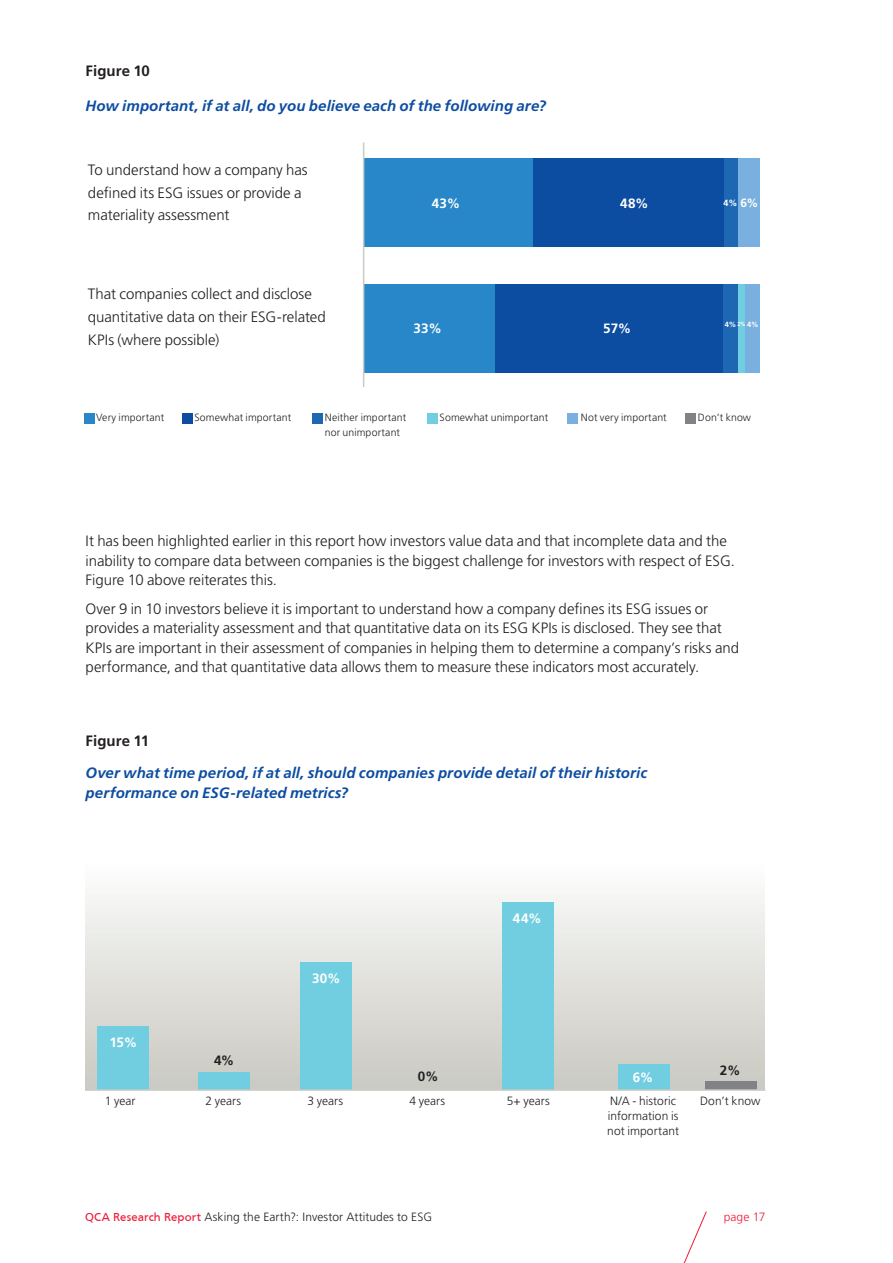
<style>
.page{position:relative;width:893px;height:1263px;background:#fff}
.page>*{position:absolute;margin:0;border:0;box-sizing:border-box;transform-origin:0 0}
.t1{font:300 15px/19.5px "Frutiger LT";color:#231f20}
.t2{font:italic 700 15px/19.5px "Frutiger LT Std";letter-spacing:.005em;color:#0d4da1}
.t3{font:700 15px "Frutiger LT";color:#231f20}
.t4{font:700 13.5px "Frutiger LT";letter-spacing:.02em;color:#fff}
.t5{font:700 13.5px "Frutiger LT";color:#231f20}
.t6{font:300 12px/15px "Frutiger LT";letter-spacing:.005em;color:#231f20}
.t7{font:300 12px "Frutiger LT";letter-spacing:.01em;color:#ed1a37}
.t8{font:700 12px "Frutiger LT";color:#fff}
.t9{font:300 10.5px "Frutiger LT";letter-spacing:.015em;color:#231f20}
.t10{font:700 9px "Frutiger LT";color:#fff}
.t11{font:700 7.5px "Frutiger LT";color:#fff}
.s1{font-size:6px}
.s2{font-family:"Frutiger";font-weight:400;color:#ed1a37}
</style>
<div class="page">
<svg style="left:683px;top:1211px;width:24px;height:52px"></svg>
<div style="left:85px;top:413px;width:10px;height:11px;background:#2787c8"></div>
<div style="left:182px;top:413px;width:11px;height:11px;background:#0d4da1"></div>
<div style="left:312px;top:413px;width:11px;height:11px;background:#1e67b3"></div>
<div style="left:427px;top:413px;width:10px;height:11px;background:#71cee1"></div>
<div style="left:567px;top:413px;width:11px;height:11px;background:#79b0df"></div>
<div style="left:685px;top:413px;width:11px;height:11px;background:#808285"></div>
<div style="left:737px;top:159px;width:22px;height:88px;background:#79b0df"></div>
<div style="left:723px;top:159px;width:14px;height:88px;background:#1e67b3"></div>
<div style="left:532px;top:159px;width:191px;height:88px;background:#0d4da1"></div>
<div style="left:364px;top:159px;width:169px;height:88px;background:#2787c8"></div>
<div style="left:745px;top:284px;width:14px;height:88px;background:#79b0df"></div>
<div style="left:737px;top:284px;width:8px;height:88px;background:#71cee1"></div>
<div style="left:723px;top:284px;width:14px;height:88px;background:#1e67b3"></div>
<div style="left:495px;top:284px;width:228px;height:88px;background:#0d4da1"></div>
<div style="left:364px;top:284px;width:131px;height:88px;background:#2787c8"></div>
<hr style="left:363px;top:142px;width:1px;height:245px;background:#cacbc4">
<div style="left:85px;top:862px;width:680px;height:228px;background:linear-gradient(to bottom,#fdfdfc,#c9c9c1)"></div>
<div style="left:97px;top:1026px;width:52px;height:64px;background:#71cee1"></div>
<div style="left:198px;top:1073px;width:52px;height:17px;background:#71cee1"></div>
<div style="left:300px;top:962px;width:52px;height:128px;background:#71cee1"></div>
<div style="left:502px;top:902px;width:52px;height:188px;background:#71cee1"></div>
<div style="left:618px;top:1064px;width:52px;height:26px;background:#71cee1"></div>
<div style="left:705px;top:1081px;width:52px;height:9px;background:#808285"></div>
<hr style="left:85px;top:1089px;width:680px;height:2px;background:#cacbc4">
<p class="t3" style="left:86px;top:62px;width:66px">Figure 10</p>
<p class="t2" style="left:86px;top:96px;width:462px">How important, if at all, do you believe each of the following are?</p>
<p class="t1" style="left:88px;top:159px;width:221px;line-height:22.5px">To understand how a company has defined its ESG issues or provide a materiality assessment</p>
<p class="t1" style="left:88px;top:283px;width:239px;line-height:22.5px">That companies collect and disclose quantitative data on their ESG-related<br>KPIs (where possible)</p>
<p class="t4" style="left:432px;top:195px;width:30px">43%</p>
<p class="t4" style="left:620px;top:195px;width:30px">48%</p>
<p class="t4" style="left:414px;top:321px;width:30px">33%</p>
<p class="t4" style="left:603px;top:321px;width:30px">57%</p>
<p class="t8" style="left:740px;top:196px;width:20px">6%</p>
<p class="t10" style="left:723px;top:198px;width:15px">4%</p>
<p class="t11" style="left:725px;top:320px;width:35px">4% <span class="s1">2%</span> 4%</p>
<p class="t9" style="left:96px;top:412px;width:70px">Very important</p>
<p class="t9" style="left:194px;top:412px;width:98px">Somewhat important</p>
<p class="t9" style="left:325px;top:412px;width:83px">Neither important</p>
<p class="t9" style="left:440px;top:412px;width:110px">Somewhat unimportant</p>
<p class="t9" style="left:581px;top:412px;width:87px">Not very important</p>
<p class="t9" style="left:698px;top:412px;width:55px">Don’t know</p>
<p class="t9" style="left:325px;top:427px;width:77px">nor unimportant</p>
<p class="t1" style="left:86px;top:532px;width:651px">It has been highlighted earlier in this report how investors value data and that incomplete data and the inability to compare data between companies is the biggest challenge for investors with respect of ESG.<br>Figure 10 above reiterates this.</p>
<p class="t1" style="left:86px;top:599px;width:655px">Over 9 in 10 investors believe it is important to understand how a company defines its ESG issues or provides a materiality assessment and that quantitative data on its ESG KPIs is disclosed. They see that KPIs are important in their assessment of companies in helping them to determine a company’s risks and performance, and that quantitative data allows them to measure these indicators most accurately.</p>
<p class="t3" style="left:86px;top:732px;width:65px">Figure 11</p>
<p class="t2" style="left:86px;top:763px;width:563px">Over what time period, if at all, should companies provide detail of their historic performance on ESG-related metrics?</p>
<p class="t4" style="left:109px;top:1034px;width:29px">15%</p>
<p class="t5" style="left:214px;top:1053px;width:22px">4%</p>
<p class="t4" style="left:312px;top:970px;width:30px">30%</p>
<p class="t5" style="left:418px;top:1069px;width:22px">0%</p>
<p class="t4" style="left:513px;top:911px;width:30px">44%</p>
<p class="t4" style="left:633px;top:1069px;width:22px">6%</p>
<p class="t5" style="left:720px;top:1062px;width:22px">2%</p>
<p class="t6" style="left:105px;top:1094px;width:32px">1 year</p>
<p class="t6" style="left:205px;top:1094px;width:37px">2 years</p>
<p class="t6" style="left:307px;top:1094px;width:37px">3 years</p>
<p class="t6" style="left:409px;top:1094px;width:37px">4 years</p>
<p class="t6" style="left:507px;top:1094px;width:45px">5+ years</p>
<p class="t6" style="left:607px;top:1094px;width:73px">N/A - historic information is not important</p>
<p class="t6" style="left:700px;top:1094px;width:62px">Don’t know</p>
<p class="t6" style="left:85px;top:1209px;width:348px"><span class="s2">QCA Research Report</span> Asking the Earth?: Investor Attitudes to ESG</p>
<p class="t7" style="left:724px;top:1210px;width:43px">page 17</p>
</div>
